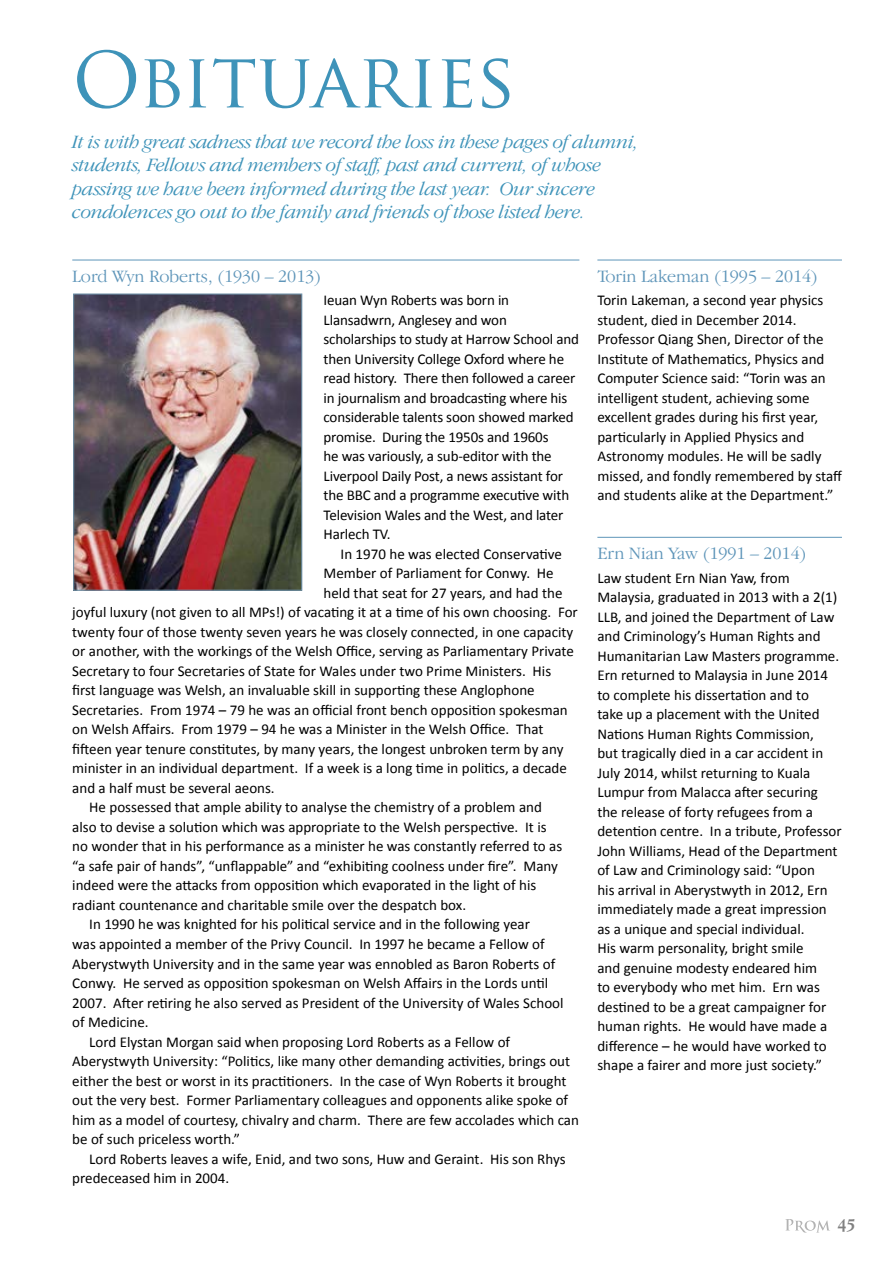
<style>
.page{position:relative;width:893px;height:1263px;background:#fff}
.page>*{position:absolute;margin:0;border:0;box-sizing:border-box;transform-origin:0 0}
.t1{font:75px "Trajan Pro";color:#3e93b9}
.t2{font:italic 300 19.5px/23.4px "Garamond IT Cby BT";letter-spacing:-.02em;color:#3e93b9}
.t3{font:300 18px "Garamond IT Cby BT";color:#5e95b9}
.t4{font:700 18px "Italian Garamond BT";color:#000}
.t5{font:15px/19.5px "Calibri";color:#000}
</style>
<div class="page">
<svg style="left:785px;top:1219px;width:45px;height:13px"></svg>
<hr style="left:72px;top:260px;width:507px;height:1px;background:#5e95b9">
<hr style="left:597px;top:260px;width:245px;height:1px;background:#5e95b9">
<hr style="left:597px;top:537px;width:245px;height:1px;background:#5e95b9">
<img style="left:75px;top:295px;width:225px;height:294px">
<div style="left:73px;top:293px;width:229px;height:298px;border:1px solid #6c8ea5"></div>
<h1 class="t1" style="left:72px;top:32px;width:446px">OBITUARIES</h1>
<p class="t2" style="left:72px;top:129px;width:568px">It is with great sadness that we record the loss in these pages of alumni, students, Fellows and members of staff, past and current, of whose passing we have been informed during the last year. Our sincere condolences go out to the family and friends of those listed here.</p>
<p class="t3" style="left:72px;top:265px;width:251px">Lord Wyn Roberts, (1930 – 2013)</p>
<p class="t5" style="left:324px;top:290px;width:257px">Ieuan Wyn Roberts was born in Llansadwrn, Anglesey and won scholarships to study at Harrow School and then University College Oxford where he read history. There then followed a career in journalism and broadcasting where his considerable talents soon showed marked promise. During the 1950s and 1960s<br>he was variously, a sub-editor with the Liverpool Daily Post, a news assistant for the BBC and a programme executive with Television Wales and the West, and later Harlech TV.</p>
<p class="t5" style="left:341px;top:543px;width:223px">In 1970 he was elected Conservative</p>
<p class="t5" style="left:324px;top:563px;width:232px">Member of Parliament for Conwy. He</p>
<p class="t5" style="left:324px;top:582px;width:240px">held that seat for 27 years, and had the</p>
<p class="t5" style="left:72px;top:602px;width:507px">joyful luxury (not given to all MPs!) of vacating it at a time of his own choosing. For</p>
<p class="t5" style="left:72px;top:621px;width:503px">twenty four of those twenty seven years he was closely connected, in one capacity</p>
<p class="t5" style="left:72px;top:641px;width:503px">or another, with the workings of the Welsh Office, serving as Parliamentary Private</p>
<p class="t5" style="left:72px;top:660px;width:480px">Secretary to four Secretaries of State for Wales under two Prime Ministers. His</p>
<p class="t5" style="left:72px;top:680px;width:464px">first language was Welsh, an invaluable skill in supporting these Anglophone</p>
<p class="t5" style="left:72px;top:699px;width:497px">Secretaries. From 1974 – 79 he was an official front bench opposition spokesman</p>
<p class="t5" style="left:72px;top:719px;width:473px">on Welsh Affairs. From 1979 – 94 he was a Minister in the Welsh Office. That</p>
<p class="t5" style="left:72px;top:738px;width:493px">fifteen year tenure constitutes, by many years, the longest unbroken term by any</p>
<p class="t5" style="left:72px;top:758px;width:496px">minister in an individual department. If a week is a long time in politics, a decade</p>
<p class="t5" style="left:72px;top:777px;width:202px">and a half must be several aeons.</p>
<p class="t5" style="left:89px;top:797px;width:454px">He possessed that ample ability to analyse the chemistry of a problem and</p>
<p class="t5" style="left:72px;top:816px;width:476px">also to devise a solution which was appropriate to the Welsh perspective. It is</p>
<p class="t5" style="left:72px;top:836px;width:491px">no wonder that in his performance as a minister he was constantly referred to as</p>
<p class="t5" style="left:72px;top:855px;width:487px">“a safe pair of hands”, “unflappable” and “exhibiting coolness under fire”. Many</p>
<p class="t5" style="left:72px;top:875px;width:465px">indeed were the attacks from opposition which evaporated in the light of his</p>
<p class="t5" style="left:72px;top:894px;width:393px">radiant countenance and charitable smile over the despatch box.</p>
<p class="t5" style="left:89px;top:914px;width:442px">In 1990 he was knighted for his political service and in the following year</p>
<p class="t5" style="left:72px;top:933px;width:474px">was appointed a member of the Privy Council. In 1997 he became a Fellow of</p>
<p class="t5" style="left:72px;top:953px;width:485px">Aberystwyth University and in the same year was ennobled as Baron Roberts of</p>
<p class="t5" style="left:72px;top:972px;width:478px">Conwy. He served as opposition spokesman on Welsh Affairs in the Lords until</p>
<p class="t5" style="left:72px;top:992px;width:493px">2007. After retiring he also served as President of the University of Wales School</p>
<p class="t5" style="left:72px;top:1011px;width:76px">of Medicine.</p>
<p class="t5" style="left:89px;top:1031px;width:422px">Lord Elystan Morgan said when proposing Lord Roberts as a Fellow of</p>
<p class="t5" style="left:72px;top:1050px;width:499px">Aberystwyth University: “Politics, like many other demanding activities, brings out</p>
<p class="t5" style="left:72px;top:1070px;width:496px">either the best or worst in its practitioners. In the case of Wyn Roberts it brought</p>
<p class="t5" style="left:72px;top:1089px;width:497px">out the very best. Former Parliamentary colleagues and opponents alike spoke of</p>
<p class="t5" style="left:72px;top:1109px;width:508px">him as a model of courtesy, chivalry and charm. There are few accolades which can</p>
<p class="t5" style="left:72px;top:1128px;width:169px">be of such priceless worth.”</p>
<p class="t5" style="left:89px;top:1148px;width:478px">Lord Roberts leaves a wife, Enid, and two sons, Huw and Geraint. His son Rhys</p>
<p class="t5" style="left:72px;top:1167px;width:158px">predeceased him in 2004.</p>
<p class="t3" style="left:597px;top:265px;width:222px">Torin Lakeman (1995 – 2014)</p>
<p class="t5" style="left:597px;top:290px;width:246px">Torin Lakeman, a second year physics student, died in December 2014.<br>Professor Qiang Shen, Director of the Institute of Mathematics, Physics and Computer Science said: “Torin was an intelligent student, achieving some excellent grades during his first year, particularly in Applied Physics and Astronomy modules. He will be sadly missed, and fondly remembered by staff and students alike at the Department.”</p>
<p class="t3" style="left:597px;top:543px;width:211px">Ern Nian Yaw (1991 – 2014)</p>
<p class="t5" style="left:597px;top:567px;width:246px">Law student Ern Nian Yaw, from Malaysia, graduated in 2013 with a 2(1)<br>LLB, and joined the Department of Law and Criminology’s Human Rights and Humanitarian Law Masters programme.<br>Ern returned to Malaysia in June 2014 to complete his dissertation and to<br>take up a placement with the United Nations Human Rights Commission,<br>but tragically died in a car accident in July 2014, whilst returning to Kuala Lumpur from Malacca after securing the release of forty refugees from a detention centre. In a tribute, Professor John Williams, Head of the Department of Law and Criminology said: “Upon<br>his arrival in Aberystwyth in 2012, Ern immediately made a great impression as a unique and special individual.<br>His warm personality, bright smile<br>and genuine modesty endeared him<br>to everybody who met him. Ern was destined to be a great campaigner for human rights. He would have made a difference – he would have worked to shape a fairer and more just society.”</p>
<p class="t4" style="left:837px;top:1214px;width:20px">45</p>
</div>
